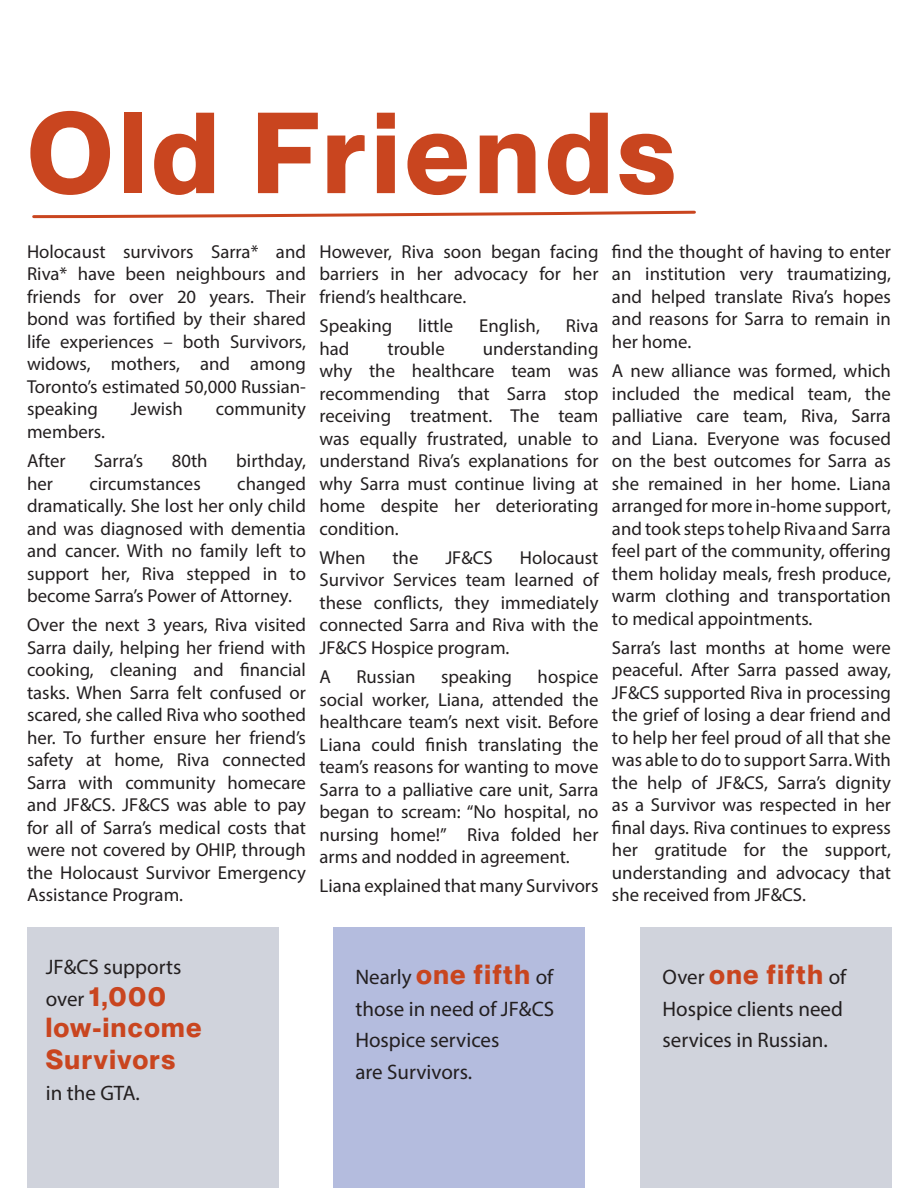
<style>
.page{position:relative;width:918px;height:1188px;background:#fff}
.page>*{position:absolute;margin:0;border:0;box-sizing:border-box;transform-origin:0 0}
.t1{font:700 112.5px "PP Neue Montreal";letter-spacing:.05em;color:#c9451f}
.t2{font:700 27px/31.5px "PP Neue Montreal";letter-spacing:.05em;color:#c9451f}
.t3{font:21px/31.5px "Myriad Pro";color:#231f20;text-align:justify}
.t4{font:18.75px/22.5px "Myriad Pro";color:#231f20;text-align:justify}
.s1{font-family:"Myriad Pro";font-weight:400;font-size:21px;color:#231f20}
.s2{font-family:"PP Neue Montreal";font-weight:700;font-size:27px;color:#c9451f}
</style>
<div class="page">
<div style="left:333px;top:928px;width:252px;height:260px;background:#b4bcde"></div>
<div style="left:640px;top:928px;width:252px;height:260px;background:#d0d3dc"></div>
<div style="left:27px;top:928px;width:251px;height:260px;background:#d0d3dc"></div>
<svg style="left:32px;top:210px;width:664px;height:9px"></svg>
<p class="t1" style="left:27px;top:85px;width:650px">Old Friends</p>
<p class="t4" style="left:27px;top:240px;width:281px">Holocaust survivors Sarra* and Riva* have been neighbours and friends for over 20 years. Their bond was fortified by their shared life experiences – both Survivors, widows, mothers, and among Toronto’s estimated 50,000 Russian&shy;speaking</p>
<p class="t4" style="left:131px;top:398px;width:54px">Jewish</p>
<p class="t4" style="left:216px;top:398px;width:92px">community</p>
<p class="t4" style="left:27px;top:420px;width:79px">members.</p>
<p class="t4" style="left:27px;top:449px;width:40px">After</p>
<p class="t4" style="left:94px;top:449px;width:50px">Sarra’s</p>
<p class="t4" style="left:172px;top:449px;width:37px">80th</p>
<p class="t4" style="left:236px;top:449px;width:71px">birthday,</p>
<p class="t4" style="left:27px;top:472px;width:27px">her</p>
<p class="t4" style="left:89px;top:472px;width:113px">circumstances</p>
<p class="t4" style="left:27px;top:472px;width:281px;text-indent:210px">changed dramatically. She lost her only child and was diagnosed with dementia and cancer. With no family left to support her, Riva stepped in to become Sarra’s Power of Attorney.</p>
<p class="t4" style="left:27px;top:614px;width:281px">Over the next 3 years, Riva visited Sarra daily, helping her friend with cooking, cleaning and financial tasks. When Sarra felt confused or scared, she called Riva who soothed her. To further ensure her friend’s safety at home, Riva connected Sarra with community homecare and JF&amp;CS. JF&amp;CS was able to pay for all of Sarra’s medical costs that were not covered by OHIP, through the Holocaust Survivor Emergency Assistance Program.</p>
<p class="t4" style="left:320px;top:240px;width:280px">However, Riva soon began facing barriers in her advocacy for her friend’s healthcare.</p>
<p class="t4" style="left:320px;top:314px;width:74px">Speaking</p>
<p class="t4" style="left:418px;top:314px;width:37px">little</p>
<p class="t4" style="left:479px;top:314px;width:62px">English,</p>
<p class="t4" style="left:566px;top:314px;width:34px">Riva</p>
<p class="t4" style="left:320px;top:337px;width:32px">had</p>
<p class="t4" style="left:387px;top:337px;width:59px">trouble</p>
<p class="t4" style="left:320px;top:337px;width:281px;text-indent:163px">understanding why the healthcare team was recommending that Sarra stop receiving treatment. The team was equally frustrated, unable to understand Riva’s explanations for why Sarra must continue living at home despite her deteriorating condition.</p>
<p class="t4" style="left:320px;top:546px;width:47px">When</p>
<p class="t4" style="left:392px;top:546px;width:28px">the</p>
<p class="t4" style="left:445px;top:546px;width:49px">JF&amp;CS</p>
<p class="t4" style="left:320px;top:546px;width:281px;text-indent:200px">Holocaust Survivor Services team learned of these conflicts, they immediately connected Sarra and Riva with the JF&amp;CS Hospice program.</p>
<p class="t4" style="left:320px;top:665px;width:13px">A</p>
<p class="t4" style="left:357px;top:665px;width:61px">Russian</p>
<p class="t4" style="left:441px;top:665px;width:72px">speaking</p>
<p class="t4" style="left:320px;top:665px;width:281px;text-indent:218px">hospice social worker, Liana, attended the healthcare team’s next visit. Before Liana could finish translating the team’s reasons for wanting to move Sarra to a palliative care unit, Sarra began to scream: “No hospital, no nursing home!” Riva folded her arms and nodded in agreement.</p>
<p class="t4" style="left:320px;top:875px;width:281px">Liana explained that many Survivors</p>
<p class="t4" style="left:612px;top:240px;width:281px">find the thought of having to enter an institution very traumatizing, and helped translate Riva’s hopes and reasons for Sarra to remain in her home.</p>
<p class="t4" style="left:612px;top:359px;width:281px">A new alliance was formed, which included the medical team, the palliative care team, Riva, Sarra and Liana. Everyone was focused on the best outcomes for Sarra as she remained in her home. Liana arranged for more in-home support, and took steps to help Riva and Sarra feel part of the community, offering them holiday meals, fresh produce, warm clothing and transportation to medical appointments.</p>
<p class="t4" style="left:612px;top:636px;width:281px">Sarra’s last months at home were peaceful. After Sarra passed away, JF&amp;CS supported Riva in processing the grief of losing a dear friend and to help her feel proud of all that she was able to do to support Sarra. With the help of JF&amp;CS, Sarra’s dignity as a Survivor was respected in her final days. Riva continues to express her gratitude for the support, understanding and advocacy that she received from JF&amp;CS.</p>
<p class="t3" style="left:46px;top:951px;width:137px">JF&amp;CS supports</p>
<p class="t2" style="left:46px;top:981px;width:157px"><span class="s1">over</span> 1,000 low-income<br>Survivors</p>
<p class="t3" style="left:46px;top:1077px;width:96px">in the GTA.</p>
<p class="t3" style="left:355px;top:961px;width:200px">Nearly <span class="s2">one fifth</span> of those in need of JF&amp;CS Hospice services</p>
<p class="t3" style="left:355px;top:1056px;width:118px">are Survivors.</p>
<p class="t2" style="left:663px;top:960px;width:185px"><span class="s1">Over</span> one fifth <span class="s1">of</span></p>
<p class="t3" style="left:663px;top:993px;width:182px">Hospice clients need services in Russian.</p>
</div>
